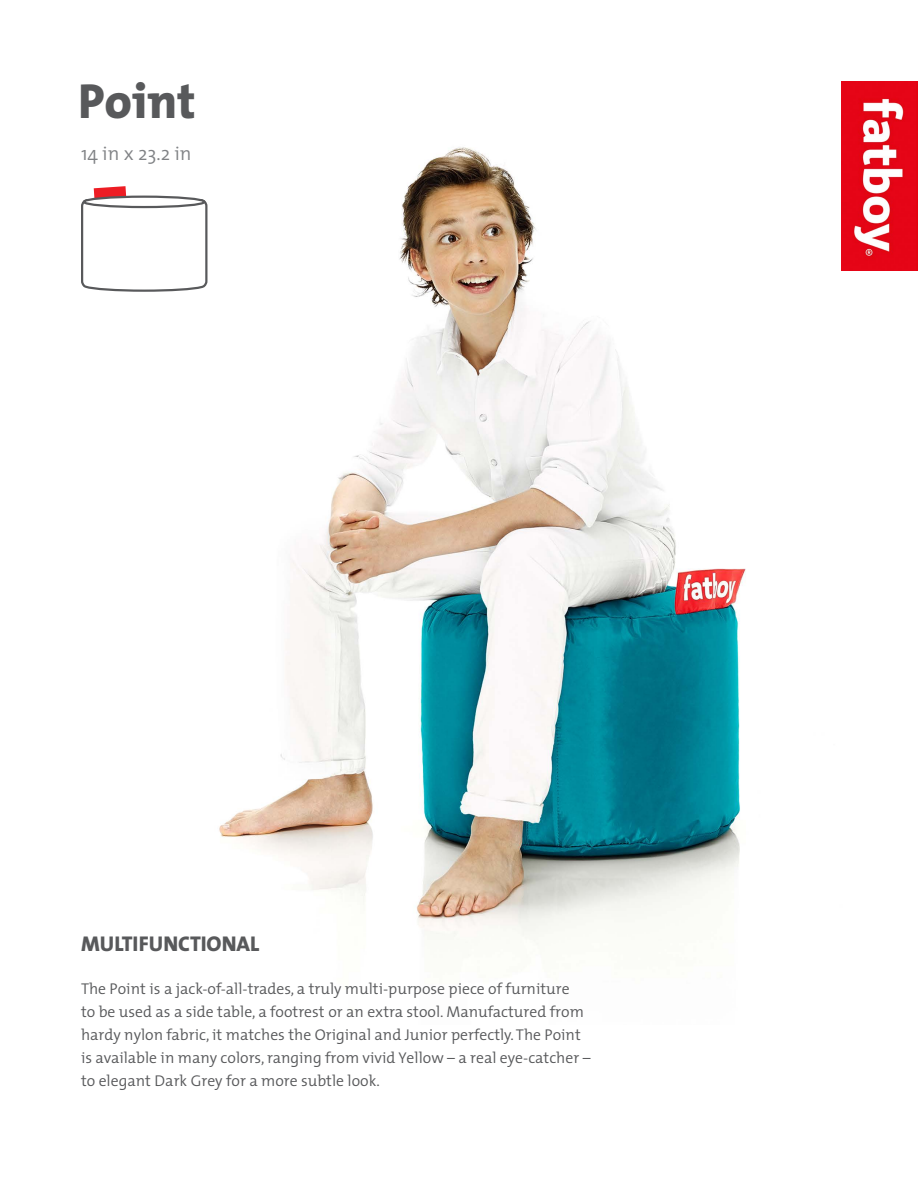
<style>
.page{position:relative;width:918px;height:1188px;background:#fff}
.page>*{position:absolute;margin:0;border:0;box-sizing:border-box;transform-origin:0 0}
.t1{font:800 49.5px "The Mix";color:#58595b}
.t2{font:800 21.45px "The Mix";color:#58595b}
.t3{font:300 19.5px "The Mix";color:#808285}
.t4{font:300 15.6px/23.1px "The Mix";color:#58595b}
</style>
<div class="page">
<img style="left:219px;top:147px;width:699px;height:809px">
<img style="left:841px;top:81px;width:77px;height:189px">
<svg style="left:81px;top:186px;width:127px;height:106px"></svg>
<svg style="left:84px;top:197px;width:120px;height:10px"></svg>
<div style="left:83px;top:196px;width:123px;height:12px;border:2px solid #58595b;border-radius:50%"></div>
<h1 class="t1" style="left:78px;top:73px;width:119px">Point</h1>
<p class="t3" style="left:81px;top:137px;width:112px">14 in x 23.2 in</p>
<h2 class="t2" style="left:81px;top:931px;width:178px">MultiFUNCTIONAL</h2>
<p class="t4" style="left:81px;top:976px;width:511px">The Point is a jack-of-all-trades, a truly multi-purpose piece of furniture<br>to be used as a side table, a footrest or an extra stool. Manufactured from hardy nylon fabric, it matches the Original and Junior perfectly. The Point is available in many colors, ranging from vivid Yellow – a real eye-catcher – to elegant Dark Grey for a more subtle look.</p>
</div>
